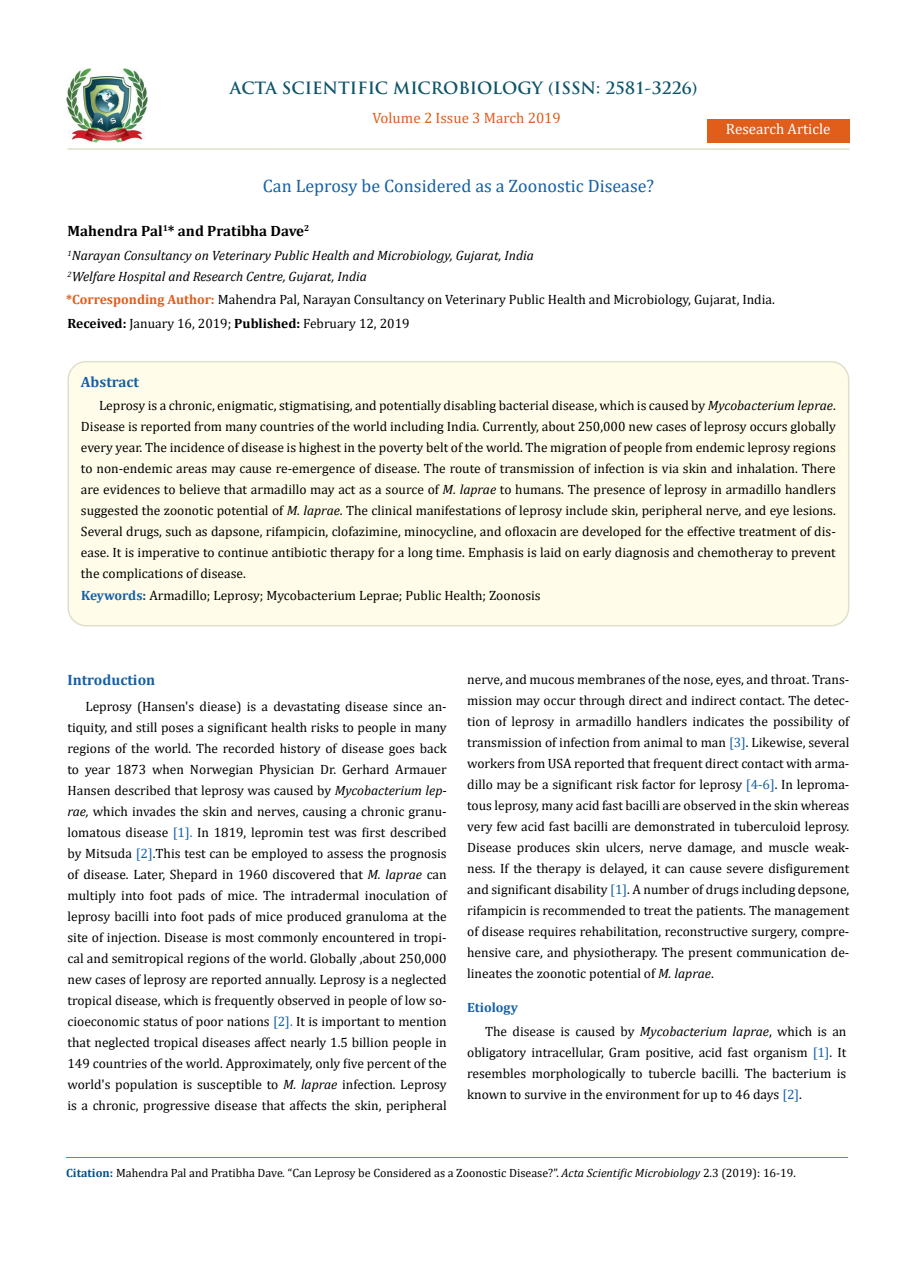
<style>
.page{position:relative;width:917px;height:1262px;background:#fff}
.page>*{position:absolute;margin:0;border:0;box-sizing:border-box;transform-origin:0 0}
.t1{font:18px "Cambria";color:#1560a6}
.t2{font:700 16.5px "Trajan Pro";color:#0e546a}
.t3{font:700 15px "Cambria";color:#000}
.t4{font:15px "Cambria";color:#e05d1a}
.t5{font:700 15px "Cambria";color:#1560a6}
.t6{font:15px "Cambria";color:#fff}
.t7{font:13.5px/21px "Cambria";color:#000;text-align:justify}
.t8{font:italic 13.5px/21px "Cambria";color:#000}
.t9{font:700 13.5px "Cambria";color:#1560a6}
.t10{font:12px "Cambria";color:#000}
.s1{font-weight:700;color:#e05d1a}
.s2{font-weight:700}
.s3{font-style:italic}
.s4{font-weight:700;color:#1560a6}
.s5{font-weight:700;color:#0e546a}
.s6{color:#1560a6}
.s7{font-weight:700;color:#035089}
</style>
<div class="page">
<img style="left:67px;top:68px;width:80px;height:74px">
<div style="left:707px;top:119px;width:142px;height:23px;background:#e05d1a"></div>
<div style="left:68px;top:362px;width:780px;height:264px;background:#fffde9;border-radius:18px"></div>
<div style="left:67px;top:361px;width:782px;height:265px;border:2px solid #e0dfcd;border-radius:18px"></div>
<hr style="left:66px;top:1157px;width:782px;height:1px;background:#e05d1a">
<hr style="left:67px;top:148px;width:782px;height:2px;background:#e0dfcd">
<p class="t2" style="left:230px;top:77px;width:469px">ACTA SCIENTIFIC MICROBIOLOGY (ISSN: 2581-3226)</p>
<p class="t4" style="left:372px;top:109px;width:190px">Volume 2 Issue 3 March 2019</p>
<p class="t6" style="left:726px;top:120px;width:106px">Research Article</p>
<h1 class="t1" style="left:263px;top:175px;width:393px">Can Leprosy be Considered as a Zoonostic Disease?</h1>
<p class="t3" style="left:67px;top:220px;width:243px">Mahendra Pal<sup>1</sup>* and Pratibha Dave<sup>2</sup></p>
<p class="t8" style="left:67px;top:244px;width:468px"><sup>1</sup>Narayan Consultancy on Veterinary Public Health and Microbiology, Gujarat, India<br><sup>2</sup>Welfare Hospital and Research Centre, Gujarat, India</p>
<p class="t7" style="left:66px;top:289px;width:710px"><span class="s1">*Corresponding Author:</span> Mahendra Pal, Narayan Consultancy on Veterinary Public Health and Microbiology, Gujarat, India.</p>
<p class="t7" style="left:67px;top:312px;width:343px"><span class="s2">Received:</span> January 16, 2019; <span class="s2">Published:</span> February 12, 2019</p>
<p class="t5" style="left:81px;top:371px;width:60px">Abstract</p>
<p class="t7" style="left:81px;top:395px;width:756px;text-indent:18px">Leprosy is a chronic, enigmatic, stigmatising, and potentially disabling bacterial disease, which is caused by <span class="s3">Mycobacterium leprae</span>.<br>Disease is reported from many countries of the world including India. Currently, about 250,000 new cases of leprosy occurs globally every year. The incidence of disease is highest in the poverty belt of the world. The migration of people from endemic leprosy regions to non-endemic areas may cause re-emergence of disease. The route of transmission of infection is via skin and inhalation. There are evidences to believe that armadillo may act as a source of <span class="s3">M. laprae</span> to humans. The presence of leprosy in armadillo handlers suggested the zoonotic potential of <span class="s3">M. laprae</span>. The clinical manifestations of leprosy include skin, peripheral nerve, and eye lesions.<br>Several drugs, such as dapsone, rifampicin, clofazimine, minocycline, and ofloxacin are developed for the effective treatment of dis&shy;ease. It is imperative to continue antibiotic therapy for a long time. Emphasis is laid on early diagnosis and chemotheray to prevent the complications of disease.</p>
<p class="t7" style="left:81px;top:584px;width:461px"><span class="s4">Keywords</span><span class="s5">:</span> Armadillo; Leprosy; Mycobacterium Leprae; Public Health; Zoonosis</p>
<p class="t5" style="left:67px;top:669px;width:89px">Introduction</p>
<p class="t7" style="left:67px;top:695px;width:381px;text-indent:18px">Leprosy (Hansen's diease) is a devastating disease since an&shy;tiquity, and still poses a significant health risks to people in many regions of the world. The recorded history of disease goes back to year 1873 when Norwegian Physician Dr. Gerhard Armauer Hansen described that leprosy was caused by <span class="s3">Mycobacterium lep&shy;rae,</span> which invades the skin and nerves, causing a chronic granu&shy;lomatous disease <span class="s6">[1].</span> In 1819, lepromin test was first described by Mitsuda <span class="s6">[2]</span>.This test can be employed to assess the prognosis of disease. Later, Shepard in 1960 discovered that <span class="s3">M. laprae</span> can multiply into foot pads of mice. The intradermal inoculation of leprosy bacilli into foot pads of mice produced granuloma at the site of injection. Disease is most commonly encountered in tropi&shy;cal and semitropical regions of the world. Globally ,about 250,000 new cases of leprosy are reported annually. Leprosy is a neglected tropical disease, which is frequently observed in people of low so&shy;cioeconomic status of poor nations <span class="s6">[2].</span> It is important to mention that neglected tropical diseases affect nearly 1.5 billion people in 149 countries of the world. Approximately, only five percent of the world's population is susceptible to <span class="s3">M. laprae</span> infection. Leprosy is a chronic, progressive disease that affects the skin, peripheral</p>
<p class="t7" style="left:467px;top:668px;width:384px">nerve, and mucous membranes of the nose, eyes, and throat. Trans&shy;mission may occur through direct and indirect contact. The detec&shy;tion of leprosy in armadillo handlers indicates the possibility of transmission of infection from animal to man <span class="s6">[3]</span>. Likewise, several workers from USA reported that frequent direct contact with arma&shy;dillo may be a significant risk factor for leprosy <span class="s6">[4-6]</span>. In leproma&shy;tous leprosy, many acid fast bacilli are observed in the skin whereas very few acid fast bacilli are demonstrated in tuberculoid leprosy.<br>Disease produces skin ulcers, nerve damage, and muscle weak&shy;ness. If the therapy is delayed, it can cause severe disfigurement and significant disability <span class="s6">[1]</span>. A number of drugs including depsone, rifampicin is recommended to treat the patients. The management of disease requires rehabilitation, reconstructive surgery, compre&shy;hensive care, and physiotherapy. The present communication de&shy;lineates the zoonotic potential of <span class="s3">M. laprae</span>.</p>
<p class="t9" style="left:467px;top:998px;width:52px">Etiology</p>
<p class="t7" style="left:467px;top:1021px;width:381px;text-indent:18px">The disease is caused by <span class="s3">Mycobacterium laprae</span>, which is an obligatory intracellular, Gram positive, acid fast organism <span class="s6">[1]</span>. It resembles morphologically to tubercle bacilli. The bacterium is known to survive in the environment for up to 46 days <span class="s6">[2]</span>.</p>
<p class="t10" style="left:66px;top:1165px;width:731px"><span class="s7">Citation:</span> Mahendra Pal and Pratibha Dave<span class="s3">.</span> “Can Leprosy be Considered as a Zoonostic Disease?”. <span class="s3">Acta Scientific Microbiology</span> 2.3 (2019): 16-19.</p>
</div>
